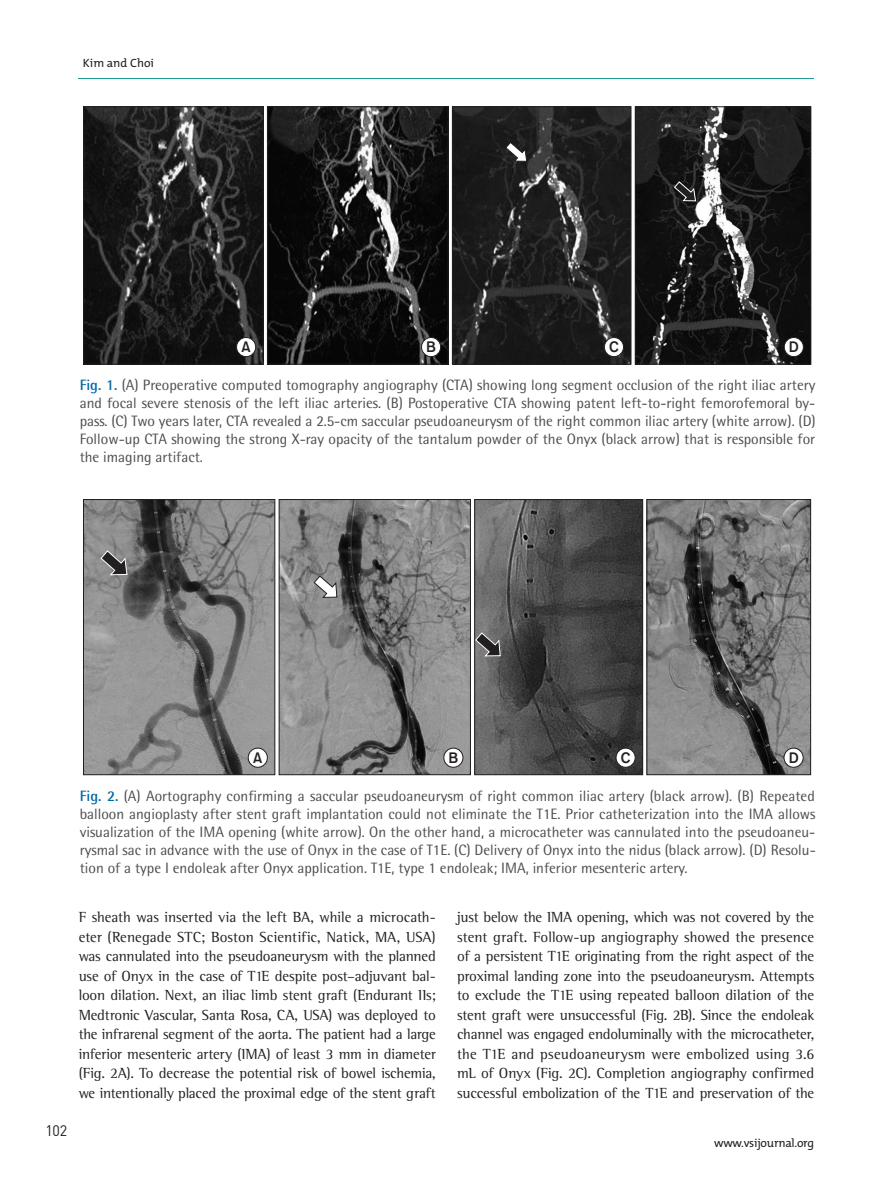
<style>
.page{position:relative;width:893px;height:1191px;background:#fff}
.page>*{position:absolute;margin:0;border:0;box-sizing:border-box;transform-origin:0 0}
.t1{font:15px/19.5px "Rotis Semi Serif Std";letter-spacing:-.015em;color:#231f20;text-align:justify}
.t2{font:15px/18px "Rotis Semi Sans Std";color:#4b4c4d;text-align:justify}
.t3{font:15px "Gothic 725 BT Bold A";color:#231f20}
.t4{font:15px "Dinreg";color:#231f20;scale:.95 1}
.t5{font:12px "The Mix";letter-spacing:-.02em;color:#231f20}
.t6{font:12px "The Mix";color:#231f20}
.s1{font-weight:700;color:#0069a4}
</style>
<div class="page">
<hr style="left:79px;top:78px;width:735px;height:1px;background:#1f9b9d">
<svg style="left:83px;top:106px;width:728px;height:258px"></svg>
<svg style="left:505px;top:141px;width:23px;height:21px"></svg>
<svg style="left:673px;top:181px;width:23px;height:21px"></svg>
<svg style="left:83px;top:499px;width:728px;height:276px"></svg>
<svg style="left:313px;top:575px;width:25px;height:23px"></svg>
<svg style="left:475px;top:632px;width:26px;height:25px"></svg>
<div style="left:248px;top:748px;width:19px;height:19px;background:#fff;border-radius:50%"></div>
<div style="left:248px;top:748px;width:20px;height:19px;border:1px solid #231f20;border-radius:50%"></div>
<div style="left:444px;top:748px;width:19px;height:19px;background:#fff;border-radius:50%"></div>
<div style="left:444px;top:748px;width:19px;height:19px;border:1px solid #231f20;border-radius:50%"></div>
<div style="left:616px;top:748px;width:19px;height:19px;background:#fff;border-radius:50%"></div>
<div style="left:616px;top:748px;width:19px;height:19px;border:1px solid #231f20;border-radius:50%"></div>
<div style="left:784px;top:748px;width:19px;height:19px;background:#fff;border-radius:50%"></div>
<div style="left:784px;top:748px;width:19px;height:19px;border:1px solid #231f20;border-radius:50%"></div>
<svg style="left:100px;top:550px;width:28px;height:25px"></svg>
<p class="t6" style="left:83px;top:53px;width:73px">Kim and Choi</p>
<p class="t3" style="left:242px;top:338px;width:11px">A</p>
<p class="t3" style="left:426px;top:338px;width:11px">B</p>
<p class="t3" style="left:609px;top:338px;width:11px">C</p>
<p class="t3" style="left:789px;top:338px;width:12px">D</p>
<p class="t2" style="left:80px;top:376px;width:737px"><span class="s1">Fig. 1.</span> (A) Preoperative computed tomography angiography (CTA) showing long segment occlusion of the right iliac artery and focal severe stenosis of the left iliac arteries. (B) Postoperative CTA showing patent left-to-right femorofemoral by&shy;pass. (C) Two years later, CTA revealed a 2.5-cm saccular pseudoaneurysm of the right common iliac artery (white arrow). (D)<br>Follow-up CTA showing the strong X-ray opacity of the tantalum powder of the Onyx (black arrow) that is responsible for the imaging artifact.</p>
<p class="t3" style="left:253px;top:749px;width:11px">A</p>
<p class="t3" style="left:449px;top:749px;width:11px">B</p>
<p class="t3" style="left:621px;top:749px;width:11px">C</p>
<p class="t3" style="left:789px;top:749px;width:12px">D</p>
<p class="t2" style="left:80px;top:787px;width:738px"><span class="s1">Fig. 2.</span> (A) Aortography confirming a saccular pseudoaneurysm of right common iliac artery (black arrow). (B) Repeated balloon angioplasty after stent graft implantation could not eliminate the T1E. Prior catheterization into the IMA allows visualization of the IMA opening (white arrow). On the other hand, a microcatheter was cannulated into the pseudoaneu&shy;rysmal sac in advance with the use of Onyx in the case of T1E. (C) Delivery of Onyx into the nidus (black arrow). (D) Resolu&shy;tion of a type I endoleak after Onyx application. T1E, type 1 endoleak; IMA, inferior mesenteric artery.</p>
<p class="t4" style="left:46px;top:1121px;width:24px">102</p>
<p class="t1" style="left:79px;top:907px;width:359px">F sheath was inserted via the left BA, while a microcath&shy;eter (Renegade STC; Boston Scientific, Natick, MA, USA) was cannulated into the pseudoaneurysm with the planned use of Onyx in the case of T1E despite post–adjuvant bal&shy;loon dilation. Next, an iliac limb stent graft (Endurant IIs; Medtronic Vascular, Santa Rosa, CA, USA) was deployed to the infrarenal segment of the aorta. The patient had a large inferior mesenteric artery (IMA) of least 3 mm in diameter (Fig. 2A). To decrease the potential risk of bowel ischemia, we intentionally placed the proximal edge of the stent graft</p>
<p class="t1" style="left:457px;top:907px;width:359px">just below the IMA opening, which was not covered by the stent graft. Follow-up angiography showed the presence of a persistent T1E originating from the right aspect of the proximal landing zone into the pseudoaneurysm. Attempts to exclude the T1E using repeated balloon dilation of the stent graft were unsuccessful (Fig. 2B). Since the endoleak channel was engaged endoluminally with the microcatheter, the T1E and pseudoaneurysm were embolized using 3.6 mL of Onyx (Fig. 2C). Completion angiography confirmed successful embolization of the T1E and preservation of the</p>
<p class="t5" style="left:714px;top:1133px;width:102px">www.vsijournal.org</p>
</div>
